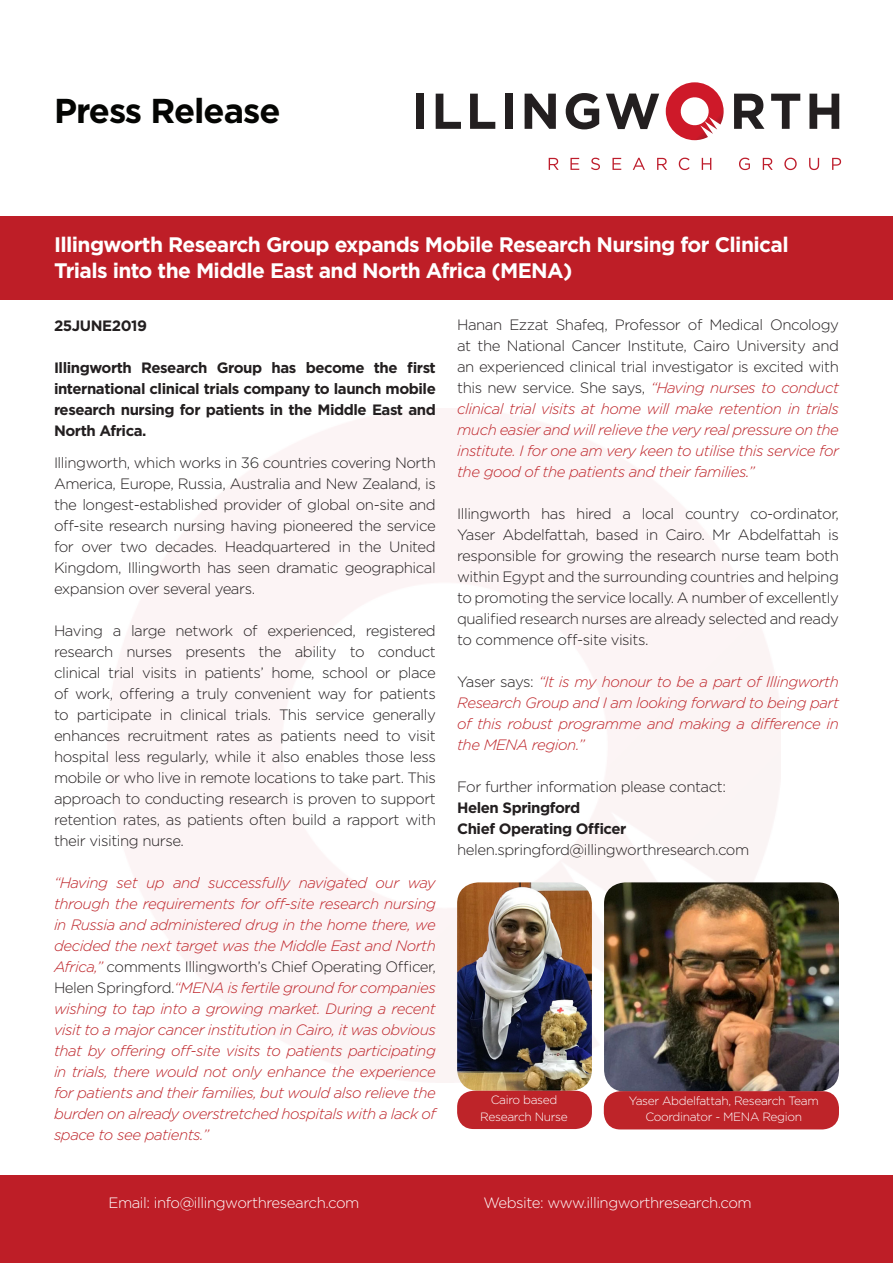
<style>
.page{position:relative;width:893px;height:1263px;background:#fff}
.page>*{position:absolute;margin:0;border:0;box-sizing:border-box;transform-origin:0 0}
.Illingworth_Bold{font:700 34.5px "Gotham";letter-spacing:-.03em;color:#040503}
.Illingworth_Bold-2{font:700 21px/25.2px "Gotham";letter-spacing:-.03em;color:#fff}
.Illingworth_Light{font:300 15px/21px "Gotham";letter-spacing:-.03em;color:#231f20;text-align:justify}
.Illingworth_Light-2{font:italic 300 15px/21px "Gotham";letter-spacing:-.03em;color:#be2429;text-align:justify}
.Illingworth_Light-3{font:700 15px/21px "Gotham";letter-spacing:-.03em;color:#231f20;text-align:justify}
.Illingworth_Light-4{font:300 15px "Gotham";letter-spacing:-.03em;color:#fff}
.Illingworth_Light-5{font:300 12px/16.8px "Gotham";letter-spacing:-.03em;color:#fff;text-align:center}
.s1{font-style:normal;color:#231f20}
.s2{font-weight:700}
</style>
<div class="page">
<div style="left:0;top:216px;width:893px;height:84px;background:#be1e27"></div>
<div style="left:0;top:1176px;width:893px;height:87px;background:#be1e27"></div>
<svg style="left:549px;top:158px;width:10px;height:12px"></svg>
<svg style="left:570px;top:158px;width:9px;height:12px"></svg>
<svg style="left:591px;top:158px;width:9px;height:12px"></svg>
<svg style="left:612px;top:158px;width:9px;height:12px"></svg>
<svg style="left:633px;top:158px;width:12px;height:12px"></svg>
<svg style="left:657px;top:158px;width:10px;height:12px"></svg>
<svg style="left:679px;top:158px;width:11px;height:12px"></svg>
<svg style="left:702px;top:158px;width:9px;height:12px"></svg>
<svg style="left:739px;top:158px;width:11px;height:12px"></svg>
<svg style="left:763px;top:158px;width:10px;height:12px"></svg>
<svg style="left:784px;top:158px;width:13px;height:12px"></svg>
<svg style="left:809px;top:158px;width:10px;height:12px"></svg>
<svg style="left:832px;top:158px;width:9px;height:12px"></svg>
<svg style="left:666px;top:82px;width:58px;height:58px"></svg>
<div style="left:416px;top:94px;width:8px;height:35px;background:#231f20"></div>
<svg style="left:436px;top:94px;width:25px;height:35px"></svg>
<svg style="left:470px;top:94px;width:25px;height:35px"></svg>
<div style="left:505px;top:94px;width:7px;height:35px;background:#231f20"></div>
<svg style="left:525px;top:94px;width:31px;height:35px"></svg>
<svg style="left:566px;top:93px;width:33px;height:36px"></svg>
<svg style="left:606px;top:94px;width:53px;height:35px"></svg>
<svg style="left:734px;top:94px;width:30px;height:35px"></svg>
<svg style="left:771px;top:94px;width:29px;height:35px"></svg>
<svg style="left:809px;top:94px;width:30px;height:35px"></svg>
<img style="left:457px;top:882px;width:135px;height:209px">
<img style="left:604px;top:882px;width:235px;height:209px">
<div style="left:604px;top:1091px;width:235px;height:38px;background:#be2429;border-radius:16px"></div>
<div style="left:457px;top:1091px;width:135px;height:38px;background:#be2429;border-radius:16px"></div>
<p class="Illingworth_Bold" style="left:54px;top:88px;width:228px">Press Release</p>
<p class="Illingworth_Bold-2" style="left:54px;top:232px;width:736px">Illingworth Research Group expands Mobile Research Nursing for Clinical<br>Trials into the Middle East and North Africa (MENA)</p>
<p class="Illingworth_Light-3" style="left:54px;top:315px;width:94px">25JUNE2019</p>
<p class="Illingworth_Light-3" style="left:54px;top:357px;width:383px">Illingworth Research Group has become the first international clinical trials company to launch mobile research nursing for patients in the Middle East and North Africa.</p>
<p class="Illingworth_Light-2" style="left:457px;top:314px;width:383px"><span class="s1">Hanan Ezzat Shafeq, Professor of Medical Oncology at the National Cancer Institute, Cairo University and an experienced clinical trial investigator is excited with this new service. She says,</span> “Having nurses to conduct clinical trial visits at home will make retention in trials much easier and will relieve the very real pressure on the institute. I for one am very keen to utilise this service for the good of the patients and their families.”</p>
<p class="Illingworth_Light" style="left:457px;top:503px;width:383px">Illingworth has hired a local country co-ordinator, Yaser Abdelfattah, based in Cairo. Mr Abdelfattah is responsible for growing the research nurse team both within Egypt and the surrounding countries and helping to promoting the service locally. A number of excellently qualified research nurses are already selected and ready to commence off-site visits.</p>
<p class="Illingworth_Light-2" style="left:457px;top:671px;width:383px"><span class="s1">Yaser says:</span> “It is my honour to be a part of Illingworth Research Group and I am looking forward to being part of this robust programme and making a difference in the MENA region.”</p>
<p class="Illingworth_Light" style="left:457px;top:776px;width:270px">For further information please contact:<br><span class="s2">Helen Springford</span></p>
<p class="Illingworth_Light-3" style="left:457px;top:818px;width:171px">Chief Operating Officer</p>
<p class="Illingworth_Light" style="left:457px;top:839px;width:294px">helen.springford@illingworthresearch.com</p>
<p class="Illingworth_Light" style="left:54px;top:452px;width:383px">Illingworth, which works in 36 countries covering North America, Europe, Russia, Australia and New Zealand, is the longest-established provider of global on-site and off-site research nursing having pioneered the service for over two decades. Headquartered in the United Kingdom, Illingworth has seen dramatic geographical expansion over several years.</p>
<p class="Illingworth_Light" style="left:54px;top:620px;width:383px">Having a large network of experienced, registered research nurses presents the ability to conduct clinical trial visits in patients’ home, school or place of work, offering a truly convenient way for patients to participate in clinical trials. This service generally enhances recruitment rates as patients need to visit hospital less regularly, while it also enables those less mobile or who live in remote locations to take part. This approach to conducting research is proven to support retention rates, as patients often build a rapport with their visiting nurse.</p>
<p class="Illingworth_Light-2" style="left:54px;top:872px;width:383px">“Having set up and successfully navigated our way through the requirements for off-site research nursing in Russia and administered drug in the home there, we decided the next target was the Middle East and North Africa,” <span class="s1">comments Illingworth’s Chief Operating Officer, Helen Springford.</span>“MENA is fertile ground for companies wishing to tap into a growing market. During a recent visit to a major cancer institution in Cairo, it was obvious that by offering off-site visits to patients participating in trials, there would not only enhance the experience for patients and their families, but would also relieve the burden on already overstretched hospitals with a lack of space to see patients.”</p>
<p class="Illingworth_Light-5" style="left:491px;top:1091px;width:68px">Cairo based</p>
<p class="Illingworth_Light-5" style="left:480px;top:1108px;width:89px">Research Nurse</p>
<p class="Illingworth_Light-5" style="left:629px;top:1092px;width:192px">Yaser Abdelfattah, Research Team<br>Coordinator - MENA Region</p>
<p class="Illingworth_Light-4" style="left:108px;top:1193px;width:252px">Email: info@illingworthresearch.com</p>
<p class="Illingworth_Light-4" style="left:483px;top:1193px;width:270px">Website: www.illingworthresearch.com</p>
</div>
